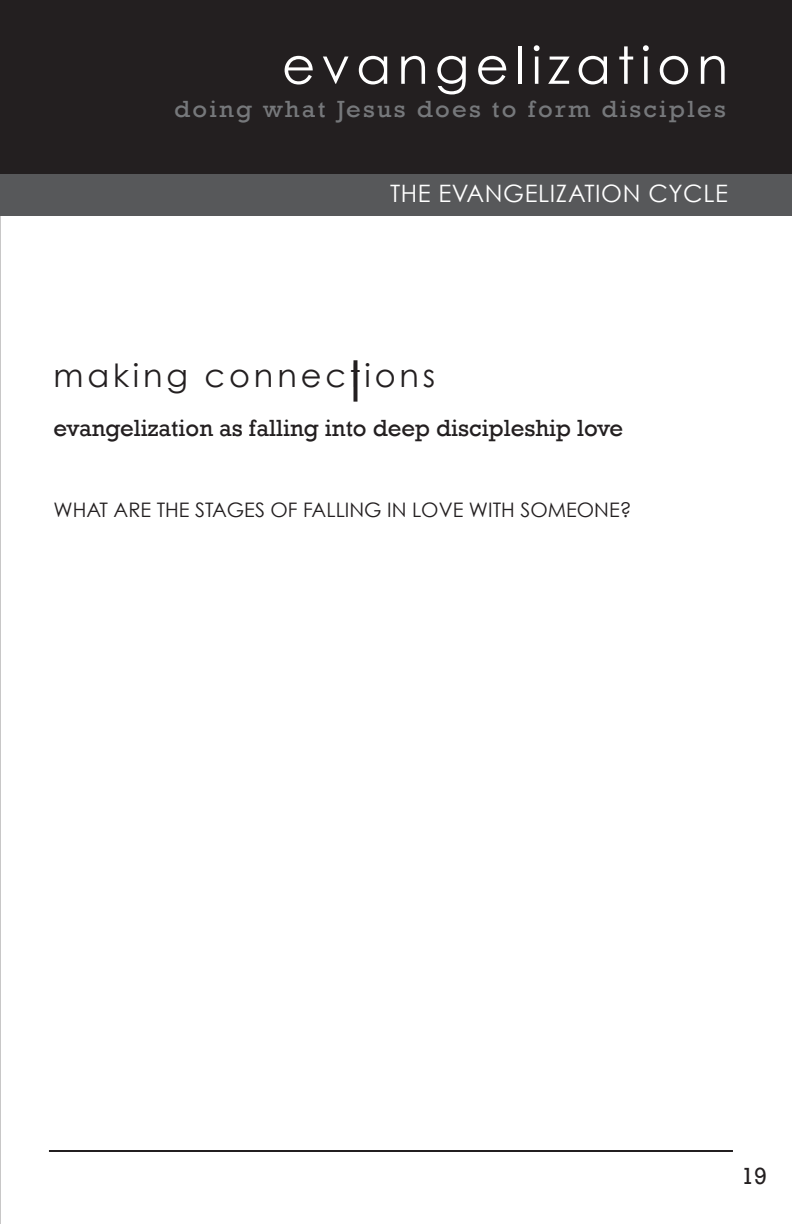
<style>
.page{position:relative;width:792px;height:1224px;background:#fff}
.page>*{position:absolute;margin:0;border:0;box-sizing:border-box;transform-origin:0 0}
.t1{font:51.4px "Century Gothic";letter-spacing:.12em;color:#fff}
.t2{font:32px "Century Gothic";letter-spacing:.12em;color:#231f20}
.t3{font:24px "Rockwell";color:#231f20}
.t4{font:24px "Rockwell";letter-spacing:.09em;color:#76787b;scale:1.07 1}
.t5{font:24px "Century Gothic";letter-spacing:.025em;color:#fff}
.t6{font:20px "Century Gothic";color:#231f20}
</style>
<div class="page">
<svg style="left:353px;top:360px;width:4px;height:42px"></svg>
<hr style="left:49px;top:1150px;width:684px;height:2px;background:#231f20">
<div style="left:0;top:0;width:792px;height:178px;background:#231f20"></div>
<div style="left:0;top:174px;width:792px;height:42px;background:#57585a"></div>
<p class="t1" style="left:282px;top:34px;width:448px">evangelization</p>
<p class="t4" style="left:174px;top:95px;width:517px">doing what Jesus does to form disciples</p>
<p class="t5" style="left:390px;top:179px;width:339px">THE EVANGELIZATION CYCLE</p>
<p class="t2" style="left:53px;top:356px;width:383px">making connections</p>
<p class="t3" style="left:53px;top:414px;width:571px">evangelization as falling into deep discipleship love</p>
<p class="t6" style="left:53px;top:498px;width:580px">WHAT ARE THE STAGES OF FALLING IN LOVE WITH SOMEONE?</p>
<p class="t3" style="left:741px;top:1162px;width:28px">19</p>
</div>
